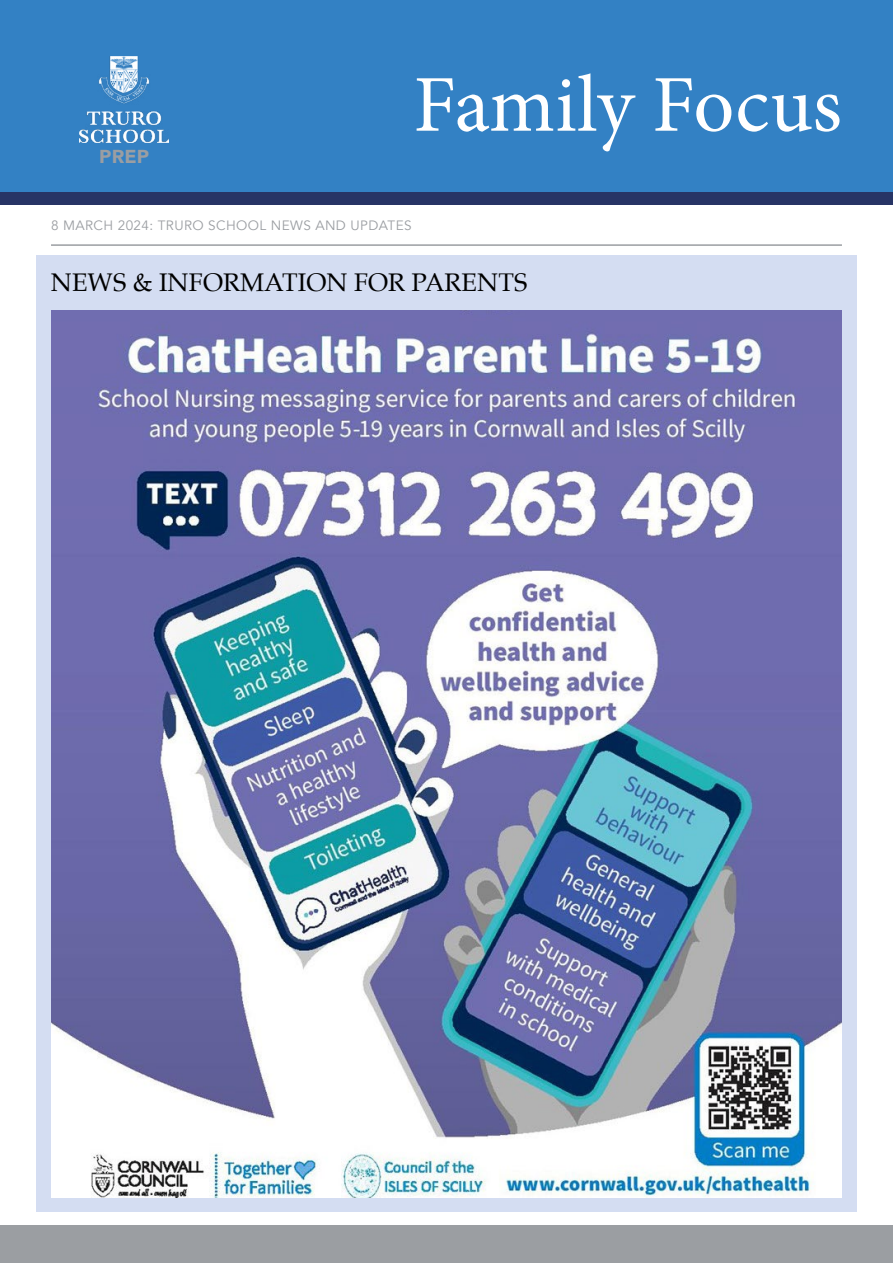
<style>
.page{position:relative;width:893px;height:1263px;background:#fff}
.page>*{position:absolute;margin:0;border:0;box-sizing:border-box;transform-origin:0 0}
.t1{font:80.55px "Minion Pro";letter-spacing:-.005em;color:#fff}
.t2{font:25.5px "Palatino";color:#000}
.t3{font:900 18.75px "Avenir";color:#9b9ea2;scale:1.04 1}
.t4{font:13.5px "Avenir";letter-spacing:.03em;color:#9b9ea2}
</style>
<div class="page">
<div style="left:0;top:1226px;width:893px;height:37px;background:#9b9ea2"></div>
<div style="left:0;top:191px;width:893px;height:14px;background:#273465"></div>
<div style="left:0;top:0;width:893px;height:191px;background:#3381c4"></div>
<svg style="left:79px;top:142px;width:54px;height:1px"></svg>
<img style="left:79px;top:57px;width:90px;height:85px">
<hr style="left:51px;top:244px;width:791px;height:2px;background:#9b9ea2">
<div style="left:36px;top:255px;width:821px;height:957px;background:#d4ddf2"></div>
<img style="left:51px;top:310px;width:791px;height:888px">
<h3 class="t3" style="left:99px;top:141px;width:50px">PREP</h3>
<h1 class="t1" style="left:413px;top:51px;width:430px">Family Focus</h1>
<p class="t4" style="left:51px;top:217px;width:362px">8 MARCH 2024: TRURO SCHOOL NEWS AND UPDATES</p>
<h2 class="t2" style="left:51px;top:261px;width:478px">NEWS &amp; INFORMATION FOR PARENTS</h2>
</div>
